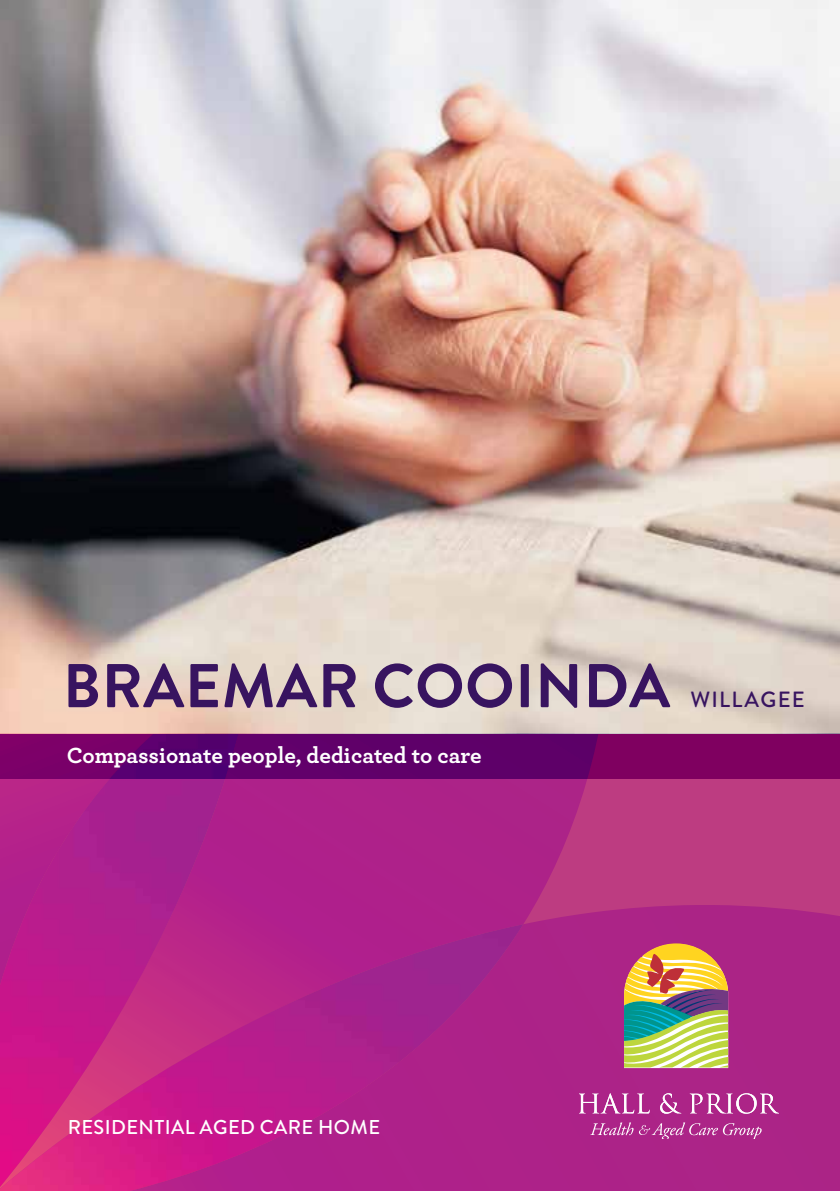
<style>
.page{position:relative;width:840px;height:1191px;background:#fff}
.page>*{position:absolute;margin:0;border:0;box-sizing:border-box;transform-origin:0 0}
.t1{font:700 61.6px "Brandon Grotesque";letter-spacing:.01em;color:#381460}
.t2{font:700 23px "Archer";color:#fff}
.t3{font:500 22px "Brandon Grotesque";letter-spacing:.06em;color:#381460}
.t4{font:500 20px "Brandon Grotesque";letter-spacing:.02em;color:#fff}
</style>
<div class="page">
<div style="left:0;top:0;width:839px;height:1191px;background:#bd3c81"></div>
<div style="left:255px;top:779px;width:332px;height:126px;background:#ae2289"></div>
<img style="left:0;top:779px;width:255px;height:145px">
<div style="left:130px;top:905px;width:709px;height:286px;background:#ac2487"></div>
<img style="left:0;top:924px;width:523px;height:267px">
<img style="left:0;top:0;width:839px;height:733px">
<svg style="left:623px;top:943px;width:104px;height:125px"></svg>
<svg style="left:579px;top:1093px;width:70px;height:20px"></svg>
<svg style="left:659px;top:1093px;width:22px;height:20px"></svg>
<svg style="left:689px;top:1093px;width:89px;height:20px"></svg>
<svg style="left:590px;top:1122px;width:171px;height:16px"></svg>
<svg style="left:0;top:733px;width:839px;height:46px"></svg>
<h1 class="t1" style="left:63px;top:643px;width:608px">BRAEMAR COOINDA</h1>
<p class="t2" style="left:67px;top:736px;width:416px">Compassionate people, dedicated to care</p>
<p class="t3" style="left:690px;top:684px;width:116px">WILLAGEE</p>
<p class="t4" style="left:68px;top:1113px;width:314px">RESIDENTIAL AGED CARE HOME</p>
</div>
